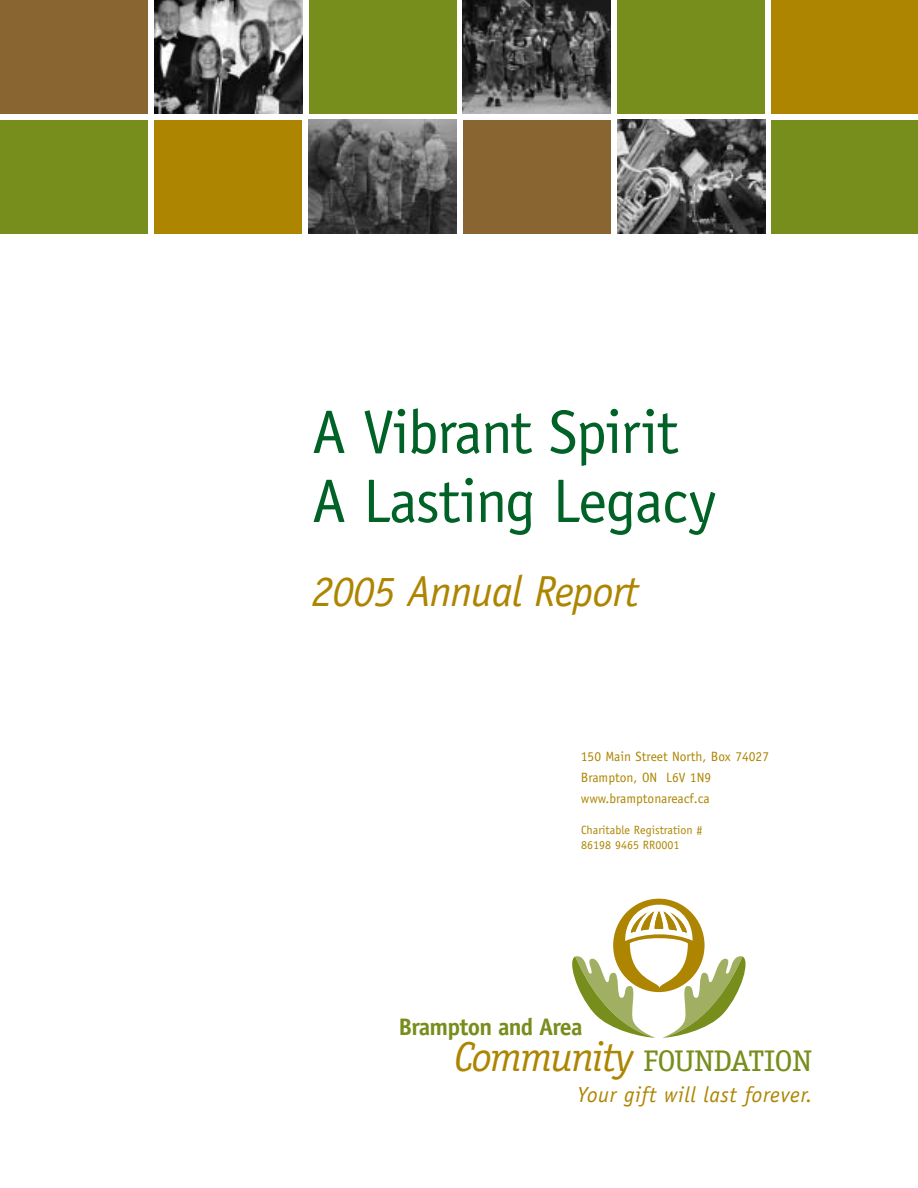
<style>
.page{position:relative;width:918px;height:1188px;background:#fff}
.page>*{position:absolute;margin:0;border:0;box-sizing:border-box;transform-origin:0 0}
.t1{font:61.65px/69px "Officina Sans";letter-spacing:-.025em;color:#006226}
.t2{font:italic 43.5px "Officina Sans";letter-spacing:-.025em;color:#ad8500}
.t3{font:30px "Officina Serif";letter-spacing:-.02em;color:#778d1c;scale:1.1 1}
.t4{font:700 24px "Officina Sans";letter-spacing:-.03em;color:#778d1c}
.t5{font:italic 21.9px "Officina Sans";letter-spacing:.03em;color:#ad8500}
.t6{font:13.5px/21px "Officina Sans";color:#ad8500}
.t7{font:12px/15px "Officina Sans";color:#ad8500}
.s1{font-style:italic;font-size:42px;color:#ad8500}
</style>
<div class="page">
<svg style="left:572px;top:899px;width:174px;height:139px"></svg>
<div style="left:0;top:120px;width:148px;height:113px;background:#778d1c"></div>
<div style="left:154px;top:120px;width:148px;height:113px;background:#ad8500"></div>
<img style="left:309px;top:120px;width:147px;height:113px">
<div style="left:463px;top:120px;width:148px;height:113px;background:#886531"></div>
<img style="left:617px;top:120px;width:148px;height:113px">
<div style="left:771px;top:120px;width:147px;height:113px;background:#778d1c"></div>
<div style="left:0;top:0;width:148px;height:113px;background:#886531"></div>
<img style="left:154px;top:0;width:148px;height:113px">
<div style="left:309px;top:0;width:147px;height:113px;background:#778d1c"></div>
<img style="left:463px;top:0;width:148px;height:113px">
<div style="left:617px;top:0;width:148px;height:113px;background:#778d1c"></div>
<div style="left:771px;top:0;width:147px;height:113px;background:#ad8500"></div>
<h1 class="t1" style="left:312px;top:403px;width:406px">A Vibrant Spirit<br>A Lasting Legacy</h1>
<h2 class="t2" style="left:312px;top:574px;width:329px">2005 Annual Report</h2>
<p class="t6" style="left:581px;top:747px;width:190px">150 Main Street North, Box 74027<br>Brampton, ON L6V 1N9 www.bramptonareacf.ca</p>
<p class="t7" style="left:581px;top:823px;width:123px">Charitable Registration #<br>86198 9465 RR0001</p>
<h3 class="t4" style="left:398px;top:1018px;width:186px">Brampton and Area</h3>
<h3 class="t3" style="left:454px;top:1050px;width:327px"><span class="s1">Community</span> FOUNDATION</h3>
<h3 class="t5" style="left:577px;top:1086px;width:237px">Your gift will last forever.</h3>
</div>
